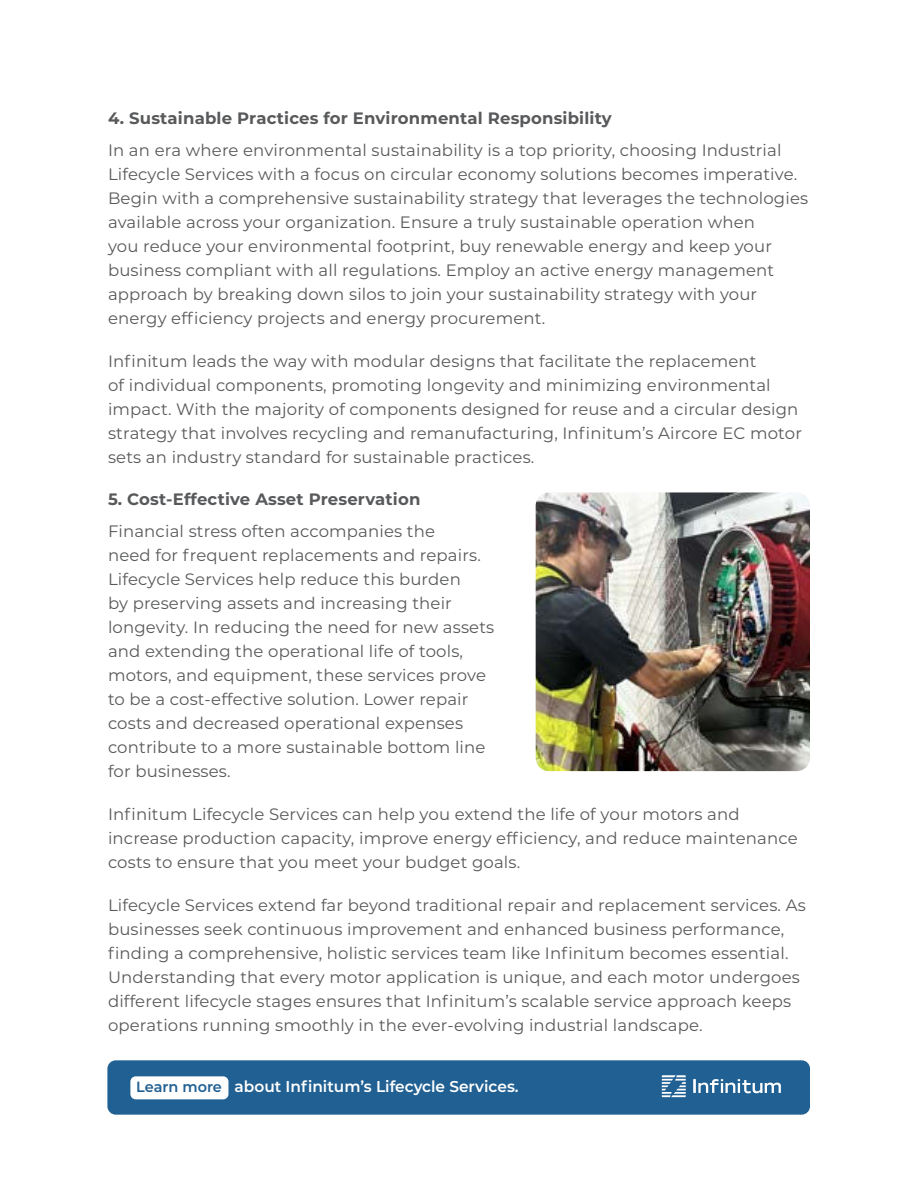
<style>
.page{position:relative;width:918px;height:1188px;background:#fff}
.page>*{position:absolute;margin:0;border:0;box-sizing:border-box;transform-origin:0 0}
.t1{font:16.5px/24px "Montserrat";letter-spacing:.01em;color:#58595b}
.t2{font:700 16.5px "Montserrat";letter-spacing:.01em;color:#58595b}
.t3{font:600 15.75px "Montserrat";color:#fff}
.s1{font-size:14.7px;color:#216092}
</style>
<div class="page">
<div style="left:107px;top:1060px;width:703px;height:55px;background:#216092;border-radius:8px"></div>
<div style="left:130px;top:1076px;width:98px;height:23px;background:#fff;border-radius:5px"></div>
<hr style="left:693px;top:1079px;width:3px;height:14px;background:#fff">
<svg style="left:698px;top:1079px;width:83px;height:14px"></svg>
<svg style="left:662px;top:1075px;width:24px;height:22px"></svg>
<img style="left:536px;top:492px;width:274px;height:279px">
<p class="t2" style="left:108px;top:111px;width:505px">4. Sustainable Practices for Environmental Responsibility</p>
<p class="t1" style="left:108px;top:139px;width:702px">In an era where environmental sustainability is a top priority, choosing Industrial Lifecycle Services with a focus on circular economy solutions becomes imperative.<br>Begin with a comprehensive sustainability strategy that leverages the technologies available across your organization. Ensure a truly sustainable operation when<br>you reduce your environmental footprint, buy renewable energy and keep your business compliant with all regulations. Employ an active energy management approach by breaking down silos to join your sustainability strategy with your energy efficiency projects and energy procurement.</p>
<p class="t1" style="left:108px;top:350px;width:695px">Infinitum leads the way with modular designs that facilitate the replacement<br>of individual components, promoting longevity and minimizing environmental impact. With the majority of components designed for reuse and a circular design strategy that involves recycling and remanufacturing, Infinitum’s Aircore EC motor sets an industry standard for sustainable practices.</p>
<p class="t2" style="left:108px;top:492px;width:314px">5. Cost-Effective Asset Preservation</p>
<p class="t1" style="left:108px;top:520px;width:388px">Financial stress often accompanies the<br>need for frequent replacements and repairs.<br>Lifecycle Services help reduce this burden<br>by preserving assets and increasing their longevity. In reducing the need for new assets and extending the operational life of tools, motors, and equipment, these services prove to be a cost-effective solution. Lower repair costs and decreased operational expenses contribute to a more sustainable bottom line for businesses.</p>
<p class="t1" style="left:108px;top:803px;width:691px">Infinitum Lifecycle Services can help you extend the life of your motors and increase production capacity, improve energy efficiency, and reduce maintenance costs to ensure that you meet your budget goals.</p>
<p class="t1" style="left:108px;top:894px;width:699px">Lifecycle Services extend far beyond traditional repair and replacement services. As businesses seek continuous improvement and enhanced business performance, finding a comprehensive, holistic services team like Infinitum becomes essential.<br>Understanding that every motor application is unique, and each motor undergoes different lifecycle stages ensures that Infinitum’s scalable service approach keeps operations running smoothly in the ever-evolving industrial landscape.</p>
<p class="t3" style="left:136px;top:1080px;width:384px"><span class="s1">Learn more</span> about Infinitum’s Lifecycle Services.</p>
</div>
